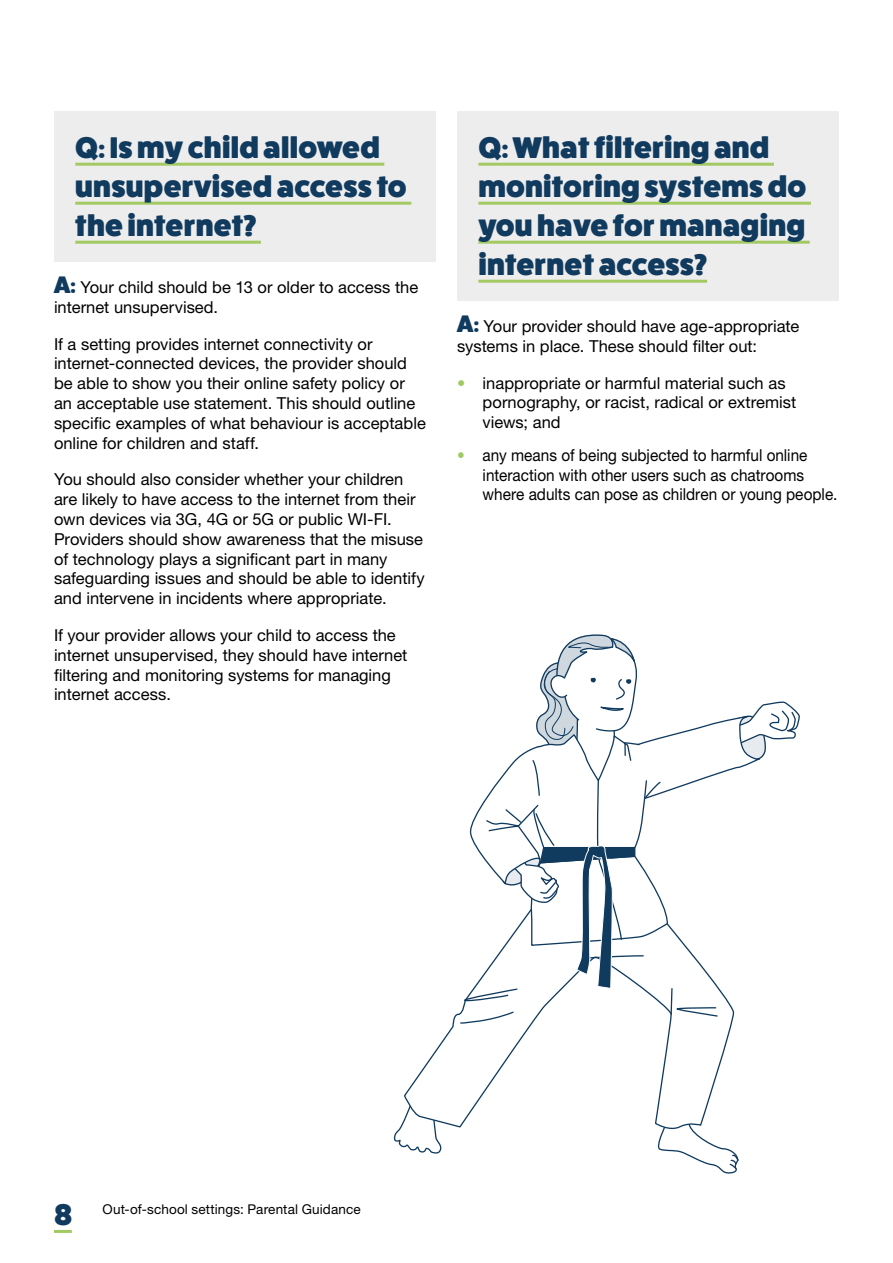
<style>
.page{position:relative;width:893px;height:1263px;background:#fff}
.page>*{position:absolute;margin:0;border:0;box-sizing:border-box;transform-origin:0 0}
.Question_Column_Top{font:800 30px/39px "Fat Frank";letter-spacing:.01em;color:#103a5e}
.Body_text{font:16.5px/19.8px "Helvetica Neue LT Pro";color:#000}
.Body_text-2{font:16.5px/19.8px "Helvetica Neue LT Pro";color:#000;scale:.93 1}
.t1{font:13.5px "Helvetica Neue LT Pro";letter-spacing:.01em;color:#000}
.s1{font-family:"Fat Frank";font-weight:800;font-size:24px;color:#103a5e}
.s2{color:#a3c963}
</style>
<div class="page">
<hr style="left:54px;top:1230px;width:18px;height:3px;background:#a3c963">
<div style="left:54px;top:111px;width:382px;height:150px;background:#ededed"></div>
<hr style="left:75px;top:163px;width:309px;height:3px;background:#a3c963">
<hr style="left:75px;top:202px;width:336px;height:3px;background:#a3c963">
<hr style="left:75px;top:241px;width:186px;height:3px;background:#a3c963">
<div style="left:457px;top:111px;width:382px;height:189px;background:#ededed"></div>
<hr style="left:478px;top:163px;width:296px;height:3px;background:#a3c963">
<hr style="left:478px;top:202px;width:333px;height:3px;background:#a3c963">
<hr style="left:478px;top:241px;width:332px;height:3px;background:#a3c963">
<hr style="left:478px;top:280px;width:229px;height:3px;background:#a3c963">
<svg style="left:394px;top:1121px;width:48px;height:33px"></svg>
<svg style="left:403px;top:1013px;width:328px;height:119px"></svg>
<svg style="left:654px;top:1041px;width:85px;height:133px"></svg>
<svg style="left:459px;top:634px;width:341px;height:393px"></svg>
<h3 class="Question_Column_Top" style="left:75px;top:129px;width:333px">Q: Is my child allowed unsupervised access to the internet?</h3>
<p class="Body_text" style="left:54px;top:277px;width:366px"><span class="s1">A:</span> Your child should be 13 or older to access the internet unsupervised.</p>
<p class="Body_text" style="left:54px;top:334px;width:373px">If a setting provides internet connectivity or internet-connected devices, the provider should be able to show you their online safety policy or an acceptable use statement. This should outline specific examples of what behaviour is acceptable online for children and staff.</p>
<p class="Body_text" style="left:54px;top:469px;width:372px">You should also consider whether your children are likely to have access to the internet from their own devices via 3G, 4G or 5G or public WI-FI.<br>Providers should show awareness that the misuse of technology plays a significant part in many safeguarding issues and should be able to identify and intervene in incidents where appropriate.</p>
<p class="Body_text" style="left:54px;top:625px;width:355px">If your provider allows your child to access the internet unsupervised, they should have internet filtering and monitoring systems for managing internet access.</p>
<h3 class="Question_Column_Top" style="left:478px;top:129px;width:330px">Q: What filtering and monitoring systems do you have for managing internet access?</h3>
<p class="Body_text" style="left:457px;top:316px;width:344px"><span class="s1">A:</span> Your provider should have age-appropriate systems in place. These should filter out:</p>
<p class="Body_text" style="left:483px;top:373px;width:315px;text-indent:-26px"><span class="s2">•</span> inappropriate or harmful material such as pornography, or racist, radical or extremist views; and</p>
<p class="Body_text-2" style="left:483px;top:445px;width:383px;text-indent:-26px"><span class="s2">•</span> any means of being subjected to harmful online interaction with other users such as chatrooms where adults can pose as children or young people.</p>
<h1 class="Question_Column_Top" style="left:54px;top:1196px;width:19px">8</h1>
<p class="t1" style="left:103px;top:1201px;width:260px">Out-of-school settings: Parental Guidance</p>
</div>
